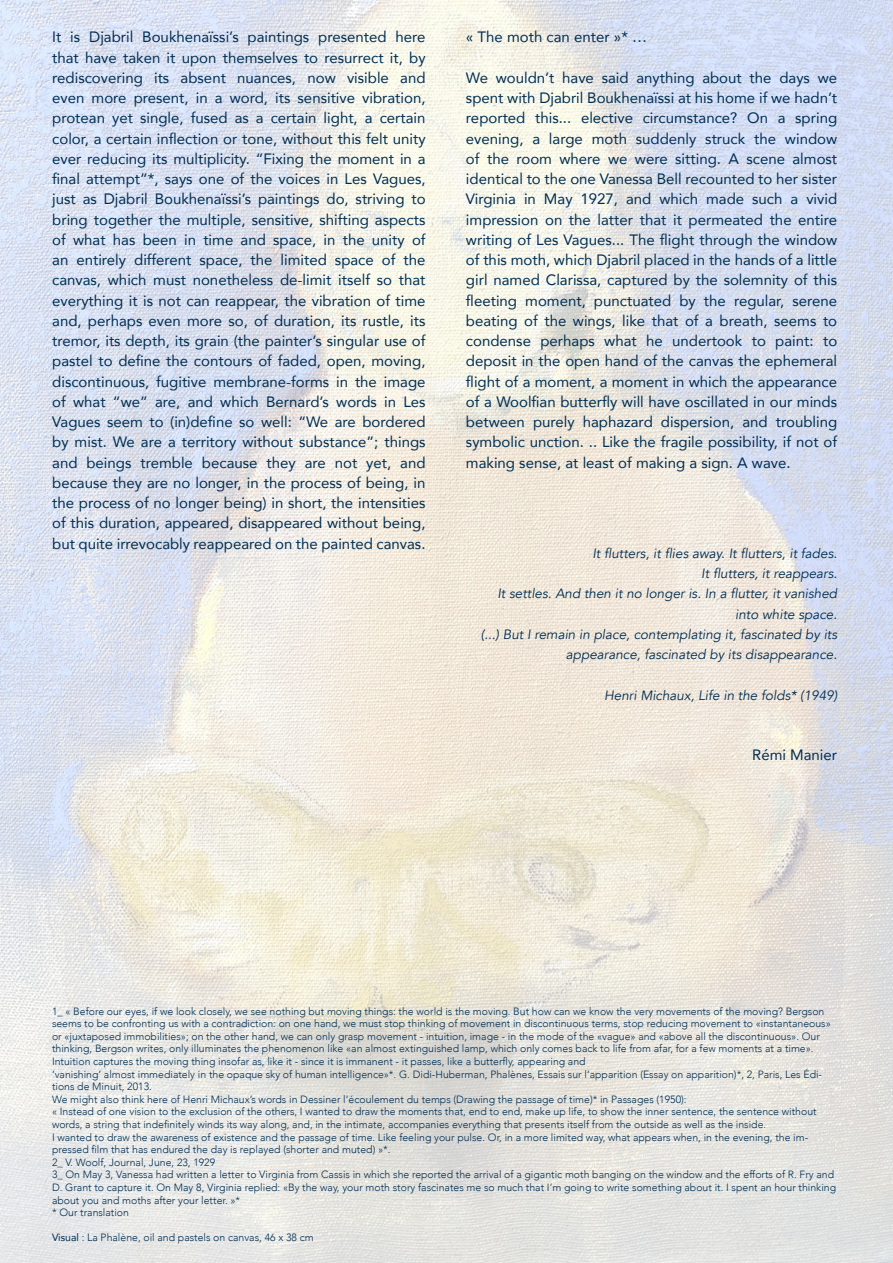
<style>
.page{position:relative;width:893px;height:1263px;background:#fff}
.page>*{position:absolute;margin:0;border:0;box-sizing:border-box;transform-origin:0 0}
.t1{font:15px/20.2px "Avenir";color:#002e52;text-align:justify}
.t2{font:italic 13.5px/20.2px "Avenir";color:#002e52;text-align:right}
.t3{font:300 10.5px/12.6px "Avenir";color:#002e52}
.s1{font-weight:400}
</style>
<div class="page">
<img style="left:0;top:0;width:893px;height:1263px">
<p class="t1" style="left:52px;top:27px;width:375px">It is Djabril Boukhenaïssi’s paintings presented here that have taken it upon themselves to resurrect it, by rediscovering its absent nuances, now visible and even more present, in a word, its sensitive vibration, protean yet single, fused as a certain light, a certain color, a certain inflection or tone, without this felt unity ever reducing its multiplicity. “Fixing the moment in a final attempt”*, says one of the voices in Les Vagues, just as Djabril Boukhenaïssi’s paintings do, striving to bring together the multiple, sensitive, shifting aspects of what has been in time and space, in the unity of an entirely different space, the limited space of the canvas, which must nonetheless de-limit itself so that everything it is not can reappear, the vibration of time and, perhaps even more so, of duration, its rustle, its tremor, its depth, its grain (the painter’s singular use of pastel to define the contours of faded, open, moving, discontinuous, fugitive membrane-forms in the image of what “we” are, and which Bernard’s words in Les Vagues seem to (in)define so well: “We are bordered by mist. We are a territory without substance”; things and beings tremble because they are not yet, and because they are no longer, in the process of being, in the process of no longer being) in short, the intensities of this duration, appeared, disappeared without being, but quite irrevocably reappeared on the painted canvas.</p>
<p class="t1" style="left:466px;top:27px;width:183px">« The moth can enter »* …</p>
<p class="t1" style="left:466px;top:67px;width:373px">We wouldn’t have said anything about the days we spent with Djabril Boukhenaïssi at his home if we hadn’t reported this... elective circumstance? On a spring evening, a large moth suddenly struck the window of the room where we were sitting. A scene almost identical to the one Vanessa Bell recounted to her sister Virginia in May 1927, and which made such a vivid impression on the latter that it permeated the entire writing of Les Vagues... The flight through the window of this moth, which Djabril placed in the hands of a little girl named Clarissa, captured by the solemnity of this fleeting moment, punctuated by the regular, serene beating of the wings, like that of a breath, seems to condense perhaps what he undertook to paint: to deposit in the open hand of the canvas the ephemeral flight of a moment, a moment in which the appearance of a Woolfian butterfly will have oscillated in our minds between purely haphazard dispersion, and troubling symbolic unction. .. Like the fragile possibility, if not of making sense, at least of making a sign. A wave.</p>
<p class="t2" style="left:481px;top:543px;width:358px">It flutters, it flies away. It flutters, it fades.<br>It flutters, it reappears.<br>It settles. And then it no longer is. In a flutter, it vanished into white space.<br>(...) But I remain in place, contemplating it, fascinated by its appearance, fascinated by its disappearance.</p>
<p class="t2" style="left:604px;top:685px;width:235px">Henri Michaux, Life in the folds* (1949)</p>
<p class="t1" style="left:752px;top:744px;width:87px">Rémi Manier</p>
<p class="t3" style="left:52px;top:1005px;width:786px">1_ « Before our eyes, if we look closely, we see nothing but moving things: the world is the moving. But how can we know the very movements of the moving? Bergson seems to be confronting us with a contradiction: on one hand, we must stop thinking of movement in discontinuous terms, stop reducing movement to «instantaneous» or «juxtaposed immobilities»; on the other hand, we can only grasp movement - intuition, image - in the mode of the «vague» and «above all the discontinuous». Our thinking, Bergson writes, only illuminates the phenomenon like «an almost extinguished lamp, which only comes back to life from afar, for a few moments at a time».<br>Intuition captures the moving thing insofar as, like it - since it is immanent - it passes, like a butterfly, appearing and<br>‘vanishing’ almost immediately in the opaque sky of human intelligence»*. G. Didi-Huberman, Phalènes, Essais sur l’apparition (Essay on apparition)*, 2, Paris, Les Édi&shy;tions de Minuit, 2013.<br>We might also think here of Henri Michaux’s words in Dessiner l’écoulement du temps (Drawing the passage of time)* in Passages (1950):<br>« Instead of one vision to the exclusion of the others, I wanted to draw the moments that, end to end, make up life, to show the inner sentence, the sentence without words, a string that indefinitely winds its way along, and, in the intimate, accompanies everything that presents itself from the outside as well as the inside.<br>I wanted to draw the awareness of existence and the passage of time. Like feeling your pulse. Or, in a more limited way, what appears when, in the evening, the im&shy;pressed film that has endured the day is replayed (shorter and muted) »*.<br>2_ V. Woolf, Journal, June, 23, 1929<br>3_ On May 3, Vanessa had written a letter to Virginia from Cassis in which she reported the arrival of a gigantic moth banging on the window and the efforts of R. Fry and D. Grant to capture it. On May 8, Virginia replied: «By the way, your moth story fascinates me so much that I’m going to write something about it. I spent an hour thinking about you and moths after your letter. »*<br>* Our translation</p>
<p class="t3" style="left:52px;top:1231px;width:263px"><span class="s1">Visual</span> : La Phalène, oil and pastels on canvas, 46 x 38 cm</p>
</div>
